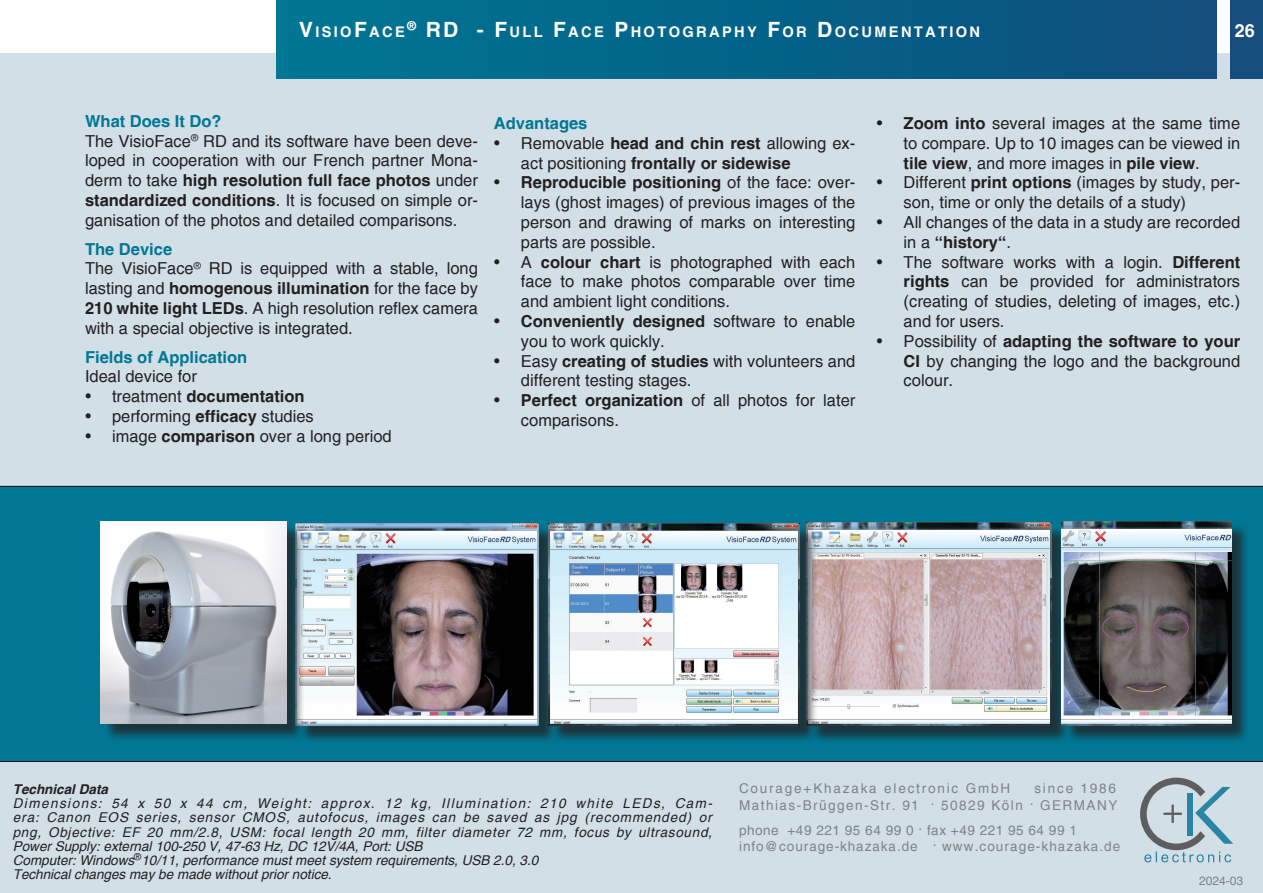
<style>
.page{position:relative;width:1263px;height:893px;background:#fff}
.page>*{position:absolute;margin:0;border:0;box-sizing:border-box;transform-origin:0 0}
.t1{font:700 18px "Helvetica";color:#fff}
.t2{font:16.5px/19.8px "Helvetica";color:#231f20}
.t3{font:700 16.5px "Helvetica";color:#017794}
.t4{font:700 16.5px "Helvetica";color:#231f20}
.t5{font:700 14.7px "Helvetica";letter-spacing:.155em;color:#fff}
.t6{font:italic 13.5px/14.2px "Helvetica";letter-spacing:.055em;color:#231f20}
.t7{font:13.5px/16.2px "Helvetica";letter-spacing:.07em;color:#808285}
.t8{font:13.5px/16.2px "Helvetica";letter-spacing:.11em;color:#808285;text-align:right}
.t9{font:13.5px "Helvetica";letter-spacing:.135em;color:#808285}
.t10{font:italic 700 13.5px "Helvetica";color:#231f20}
.t11{font:12px "Helvetica";color:#7d8184}
.s1{font-size:21px}
.s2{font-weight:700;color:#017794}
.s3{font-weight:700}
.s4{font-family:"Times";font-weight:400;font-size:18px}
.s5{font-weight:400}
.s6{font-family:"Times";font-size:18px}
.s7{font-family:"Times";font-weight:700;font-size:18px}
</style>
<div class="page">
<div style="left:0;top:53px;width:1263px;height:840px;background:#d2dfe7"></div>
<div style="left:276px;top:0;width:940px;height:79px;background:linear-gradient(to right,#007794,#0e4e7d)"></div>
<div style="left:1230px;top:0;width:33px;height:79px;background:#174d7d"></div>
<div style="left:0;top:486px;width:1263px;height:276px;background:#017794"></div>
<svg style="left:1140px;top:778px;width:93px;height:84px"></svg>
<div style="left:809px;top:525px;width:261px;height:219px;background:#231f20;opacity:.75"></div>
<img style="left:807px;top:523px;width:245px;height:202px">
<div style="left:298px;top:525px;width:259px;height:219px;background:#231f20;opacity:.75"></div>
<img style="left:296px;top:523px;width:243px;height:202px">
<div style="left:550px;top:525px;width:268px;height:219px;background:#231f20;opacity:.75"></div>
<img style="left:548px;top:523px;width:251px;height:202px">
<div style="left:103px;top:524px;width:202px;height:218px;background:#231f20;opacity:.75"></div>
<img style="left:101px;top:521px;width:185px;height:203px">
<div style="left:1064px;top:524px;width:186px;height:220px;background:#231f20;opacity:.75"></div>
<img style="left:1062px;top:521px;width:169px;height:204px">
<p class="t5" style="left:299px;top:22px;width:683px"><span class="s1">V</span>ISIO<span class="s1">F</span>ACE<sup>®</sup> <span class="s1">RD - F</span>ULL <span class="s1">F</span>ACE <span class="s1">P</span>HOTOGRAP HY <span class="s1">F</span>OR <span class="s1">D</span>OCUMENTATION</p>
<p class="t1" style="left:1235px;top:19px;width:22px">26</p>
<p class="t2" style="left:85px;top:111px;width:394px"><span class="s2">What Does It Do?<br></span>The VisioFace<sup>®</sup> RD and its software have been deve&shy;loped in cooperation with our French partner Mona&shy;derm to take <span class="s3">high resolution full face photos</span> under <span class="s3">standardized conditions</span>. It is focused on simple or&shy;ganisation of the photos and detailed comparisons.</p>
<p class="t2" style="left:85px;top:239px;width:394px"><span class="s2">The Device<br></span>The VisioFace<sup>®</sup> RD is equipped with a stable, long lasting and <span class="s3">homogenous illumination</span> for the face by <span class="s3">210 white light LEDs</span>. A high resolution reflex camera with a special objective is integrated.</p>
<p class="t3" style="left:85px;top:347px;width:164px">Fields of Application</p>
<p class="t2" style="left:85px;top:367px;width:113px">Ideal device for</p>
<p class="t4" style="left:85px;top:386px;width:221px"><span class="s4">•</span> <span class="s5">treatment</span> documentation</p>
<p class="t2" style="left:85px;top:406px;width:230px"><span class="s6">•</span> performing <span class="s3">efficacy</span> studies</p>
<p class="t2" style="left:85px;top:426px;width:308px"><span class="s6">•</span> image <span class="s3">comparison</span> over a long period</p>
<p class="t3" style="left:494px;top:113px;width:95px">Advantages</p>
<p class="t2" style="left:521px;top:133px;width:336px;text-indent:-27px"><span class="s6">•</span> Removable <span class="s3">head and chin rest</span> allowing ex&shy;act positioning <span class="s3">frontally or sidewise</span></p>
<p class="t2" style="left:521px;top:173px;width:336px;text-align:justify;text-indent:-27px"><span class="s7">•</span> <span class="s3">Reproducible positioning</span> of the face: over&shy;lays (ghost images) of previous images of the person and drawing of marks on interesting parts are possible.</p>
<p class="t2" style="left:521px;top:252px;width:336px;text-align:justify;text-indent:-27px"><span class="s6">•</span> A <span class="s3">colour chart</span> is photographed with each face to make photos comparable over time and ambient light conditions.</p>
<p class="t2" style="left:521px;top:311px;width:336px;text-indent:-27px"><span class="s7">•</span> <span class="s3">Conveniently designed</span> software to enable you to work quickly.</p>
<p class="t2" style="left:521px;top:351px;width:336px;text-indent:-27px"><span class="s6">•</span> Easy <span class="s3">creating of studies</span> with volunteers and different testing stages.</p>
<p class="t2" style="left:521px;top:391px;width:336px;text-indent:-27px"><span class="s7">•</span> <span class="s3">Perfect organization</span> of all photos for later comparisons.</p>
<p class="t2" style="left:904px;top:113px;width:338px;text-align:justify;text-indent:-27px"><span class="s7">•</span> <span class="s3">Zoom into</span> several images at the same time to compare. Up to 10 images can be viewed in <span class="s3">tile view</span>, and more images in <span class="s3">pile view</span>.</p>
<p class="t2" style="left:904px;top:173px;width:338px;text-indent:-27px"><span class="s6">•</span> Different <span class="s3">print options</span> (images by study, per&shy;son, time or only the details of a study)</p>
<p class="t2" style="left:904px;top:212px;width:338px;text-indent:-27px"><span class="s6">•</span> All changes of the data in a study are recorded in a <span class="s3">“history“</span>.</p>
<p class="t2" style="left:904px;top:252px;width:338px;text-align:justify;text-indent:-27px"><span class="s6">•</span> The software works with a login. <span class="s3">Different rights</span> can be provided for administrators (creating of studies, deleting of images, etc.) and for users.</p>
<p class="t2" style="left:904px;top:331px;width:338px;text-align:justify;text-indent:-27px"><span class="s6">•</span> Possibility of <span class="s3">adapting the software to your CI</span> by changing the logo and the background colour.</p>
<p class="t10" style="left:13px;top:781px;width:97px">Technical Data</p>
<p class="t6" style="left:13px;top:796px;width:701px">Dimensions: 54 x 50 x 44 cm, Weight: approx. 12 kg, Illumination: 210 white LEDs, Cam&shy;era: Canon EOS series, sensor CMOS, autofocus, images can be saved as jpg (recommended) or png, Objective: EF 20 mm/2.8, USM: focal length 20 mm, filter diameter 72 mm, focus by ultrasound, Power Supply: external 100-250 V, 47-63 Hz, DC 12V/4A, Port: USB<br>Computer: Windows<sup>®</sup>10/11, performance must meet system requirements, USB 2.0, 3.0<br>Technical changes may be made without prior notice.</p>
<p class="t9" style="left:739px;top:781px;width:273px">Courage+Khazaka electronic GmbH</p>
<p class="t8" style="left:739px;top:781px;width:380px">since 1986<br>Mathias-Brüggen-Str. 91 . 50829 Köln . GERMANY</p>
<p class="t7" style="left:739px;top:822px;width:383px">phone +49 221 95 64 99 0 . fax +49 221 95 64 99 1 info@courage-khazaka.de . www.courage-khazaka.de</p>
<p class="t11" style="left:1199px;top:873px;width:46px">2024-03</p>
</div>
